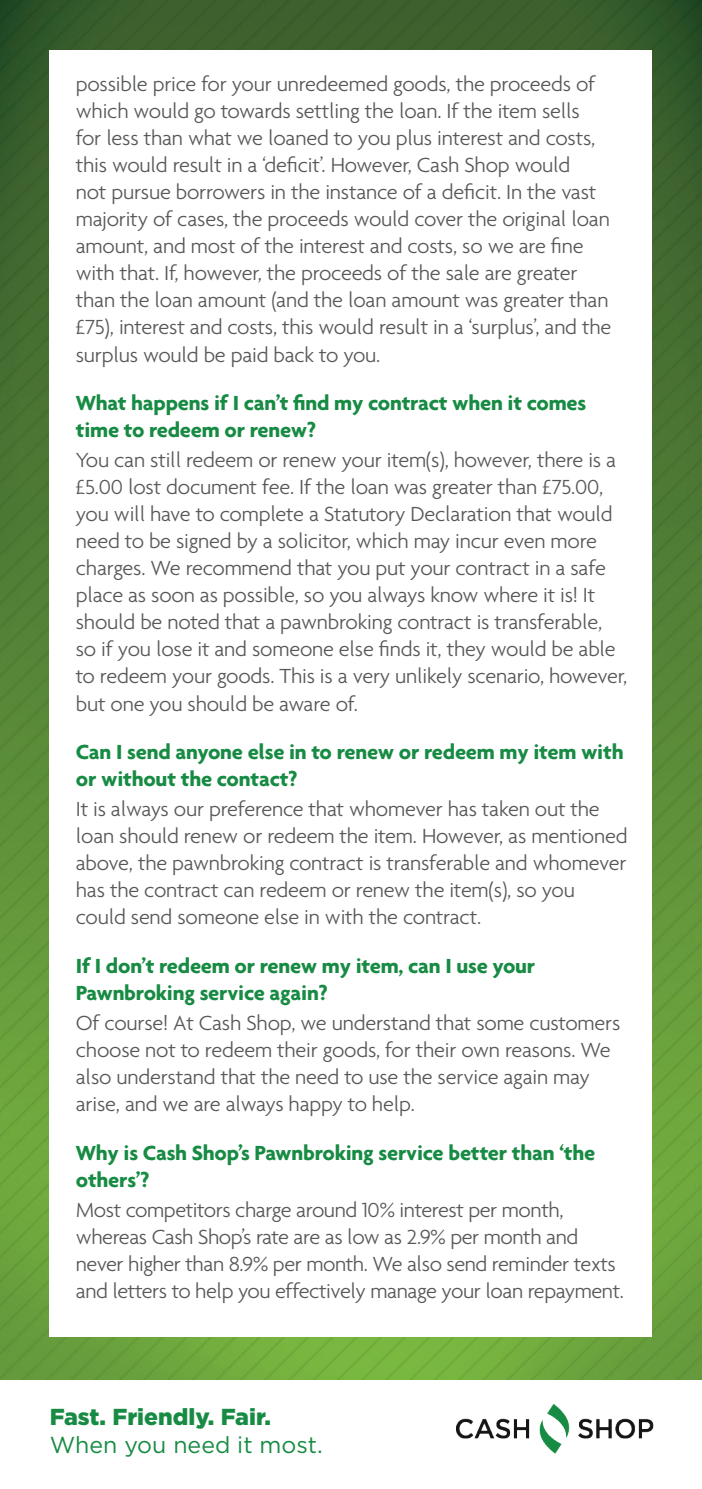
<style>
.page{position:relative;width:702px;height:1489px;background:#fff}
.page>*{position:absolute;margin:0;border:0;box-sizing:border-box;transform-origin:0 0}
.t1{font:900 23px/27.8px "Gotham";color:#178b43}
.t2{font:300 22px/27px "Agenda";letter-spacing:-.01em;color:#57585a}
.t3{font:700 22px/27px "Agenda";letter-spacing:-.01em;color:#178b43}
.s1{font-weight:400}
</style>
<div class="page">
<img style="left:0;top:0;width:702px;height:1379px">
<div style="left:50px;top:50px;width:602px;height:1286px;background:#fff"></div>
<img style="left:457px;top:1404px;width:197px;height:50px">
<p class="t2" style="left:76px;top:70px;width:537px">possible price for your unredeemed goods, the proceeds of which would go towards settling the loan. If the item sells<br>for less than what we loaned to you plus interest and costs, this would result in a ‘deficit’. However, Cash Shop would<br>not pursue borrowers in the instance of a deficit. In the vast majority of cases, the proceeds would cover the original loan amount, and most of the interest and costs, so we are fine with that. If, however, the proceeds of the sale are greater than the loan amount (and the loan amount was greater than £75), interest and costs, this would result in a ‘surplus’, and the surplus would be paid back to you.</p>
<p class="t3" style="left:76px;top:388px;width:512px">What happens if I can’t find my contract when it comes time to redeem or renew?</p>
<p class="t2" style="left:76px;top:446px;width:553px">You can still redeem or renew your item(s), however, there is a £5.00 lost document fee. If the loan was greater than £75.00, you will have to complete a Statutory Declaration that would need to be signed by a solicitor, which may incur even more charges. We recommend that you put your contract in a safe place as soon as possible, so you always know where it is! It should be noted that a pawnbroking contract is transferable, so if you lose it and someone else finds it, they would be able to redeem your goods. This is a very unlikely scenario, however, but one you should be aware of.</p>
<p class="t3" style="left:76px;top:737px;width:549px">Can I send anyone else in to renew or redeem my item with or without the contact?</p>
<p class="t2" style="left:76px;top:795px;width:553px">It is always our preference that whomever has taken out the loan should renew or redeem the item. However, as mentioned above, the pawnbroking contract is transferable and whomever has the contract can redeem or renew the item(s), so you could send someone else in with the contract.</p>
<p class="t3" style="left:76px;top:951px;width:461px">If I don’t redeem or renew my item, can I use your<br>Pawnbroking service again?</p>
<p class="t2" style="left:76px;top:1009px;width:546px">Of course! At Cash Shop, we understand that some customers choose not to redeem their goods, for their own reasons. We also understand that the need to use the service again may arise, and we are always happy to help.</p>
<p class="t3" style="left:76px;top:1138px;width:521px">Why is Cash Shop’s Pawnbroking service better than ‘the others’?</p>
<p class="t2" style="left:76px;top:1196px;width:549px">Most competitors charge around 10% interest per month, whereas Cash Shop’s rate are as low as 2.9% per month and never higher than 8.9% per month. We also send reminder texts and letters to help you effectively manage your loan repayment.</p>
<p class="t1" style="left:50px;top:1402px;width:275px">Fast. Friendly. Fair.<br><span class="s1">When you need it most.</span></p>
</div>
